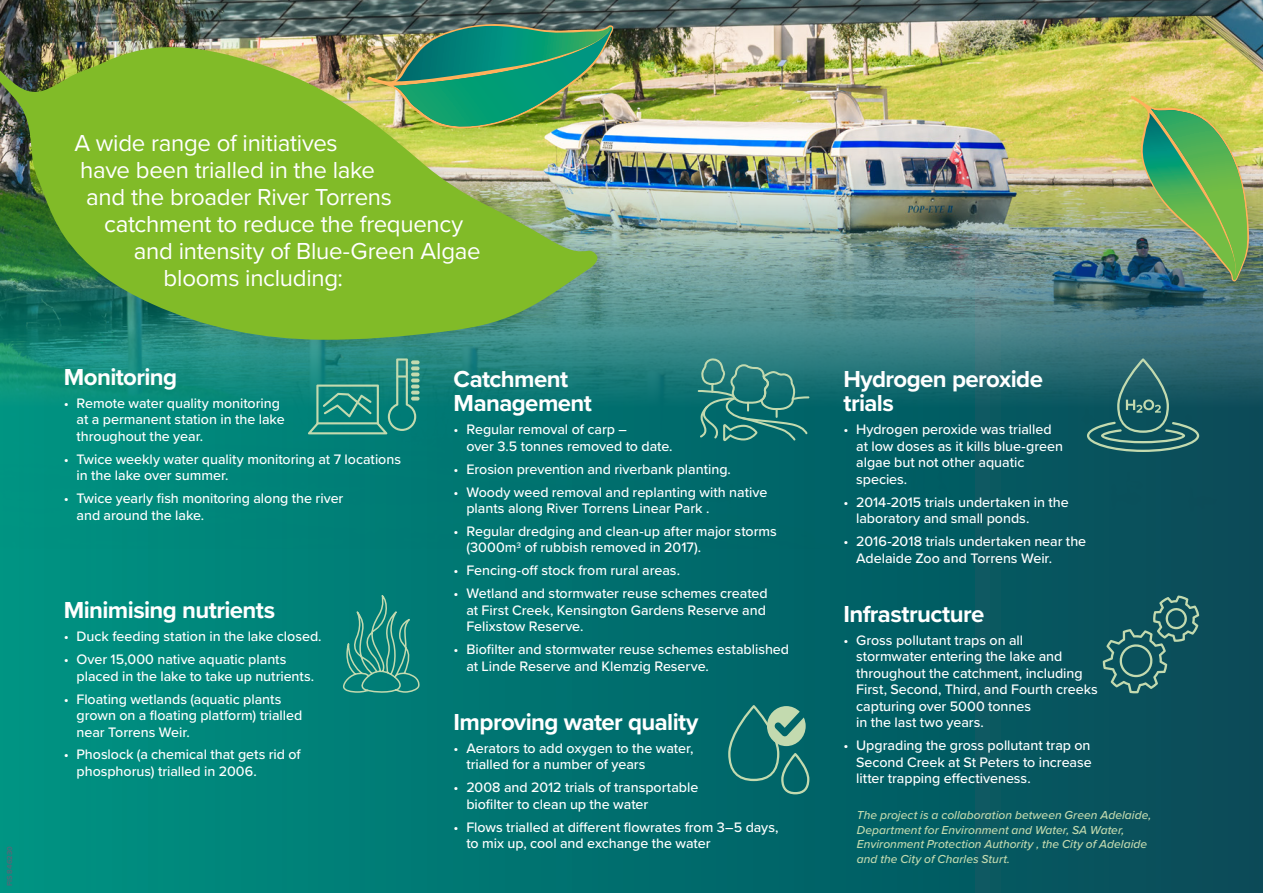
<style>
.page{position:relative;width:1263px;height:893px;background:#fff}
.page>*{position:absolute;margin:0;border:0;box-sizing:border-box;transform-origin:0 0}
.t1{font:24px "Proxima Nova";letter-spacing:-.015em;color:#fff}
.t2{font:700 24px/24px "Proxima Nova";letter-spacing:-.025em;color:#fff}
.t3{font:500 14.25px/16.5px "Proxima Nova";letter-spacing:-.005em;color:#fff}
.t4{font:italic 500 12px/14.4px "Proxima Nova";letter-spacing:.005em;color:#c3daaf}
.t5{font:700 7.5px "Proxima Nova";letter-spacing:.005em;color:#4e6b79}
.s1{font-weight:400}
</style>
<div class="page">
<div style="left:0;top:0;width:1263px;height:893px;background:linear-gradient(to right,#009383,#074958)"></div>
<img style="left:0;top:0;width:1263px;height:548px">
<div style="left:0;top:36px;width:614px;height:321px;background:#231f20;opacity:.1"></div>
<img style="left:0;top:46px;width:599px;height:294px">
<div style="left:358px;top:13px;width:272px;height:133px;background:#231f20;opacity:.1"></div>
<img style="left:367px;top:22px;width:247px;height:107px">
<div style="left:1122px;top:87px;width:141px;height:209px;background:#231f20;opacity:.1"></div>
<img style="left:1131px;top:96px;width:120px;height:186px">
<svg style="left:1103px;top:595px;width:96px;height:98px;background:#236367"></svg>
<svg style="left:698px;top:358px;width:111px;height:83px;background:#2a7e7a"></svg>
<svg style="left:308px;top:358px;width:112px;height:76px;background:#2c9083"></svg>
<svg style="left:1087px;top:358px;width:112px;height:94px;background:#2a686c"></svg>
<svg style="left:728px;top:705px;width:81px;height:89px;background:#2a7f78"></svg>
<svg style="left:342px;top:596px;width:79px;height:98px;background:#1e8a7f"></svg>
<p class="t5" style="left:4px;top:886px;width:41px;rotate:-90deg">FIS 846230</p>
<h1 class="t1" style="left:74px;top:125px;width:265px">A wide range of initiatives</h1>
<h1 class="t1" style="left:80px;top:152px;width:296px">have been trialled in the lake</h1>
<h1 class="t1" style="left:86px;top:179px;width:307px">and the broader River Torrens</h1>
<h1 class="t1" style="left:104px;top:206px;width:361px">catchment to reduce the frequency</h1>
<h1 class="t1" style="left:134px;top:233px;width:348px">and intensity of Blue-Green Algae</h1>
<h1 class="t1" style="left:164px;top:260px;width:181px">blooms including:</h1>
<h1 class="t2" style="left:64px;top:364px;width:115px">Monitoring</h1>
<p class="t3" style="left:77px;top:394px;width:210px;text-indent:-13px"><span class="s1">•</span> Remote water quality monitoring at a permanent station in the lake throughout the year.</p>
<p class="t3" style="left:77px;top:450px;width:326px;text-indent:-13px"><span class="s1">•</span> Twice weekly water quality monitoring at 7 locations in the lake over summer.</p>
<p class="t3" style="left:77px;top:489px;width:268px;text-indent:-13px"><span class="s1">•</span> Twice yearly fish monitoring along the river and around the lake.</p>
<h1 class="t2" style="left:64px;top:598px;width:213px">Minimising nutrients</h1>
<p class="t3" style="left:64px;top:628px;width:259px"><span class="s1">•</span> Duck feeding station in the lake closed.</p>
<p class="t3" style="left:77px;top:651px;width:239px;text-indent:-13px"><span class="s1">•</span> Over 15,000 native aquatic plants placed in the lake to take up nutrients.</p>
<p class="t3" style="left:77px;top:690px;width:227px;text-indent:-13px"><span class="s1">•</span> Floating wetlands (aquatic plants grown on a floating platform) trialled near Torrens Weir.</p>
<p class="t3" style="left:77px;top:746px;width:226px;text-indent:-13px"><span class="s1">•</span> Phoslock (a chemical that gets rid of phosphorus) trialled in 2006.</p>
<h1 class="t2" style="left:454px;top:367px;width:140px">Catchment<br>Management</h1>
<p class="t3" style="left:466px;top:421px;width:208px;text-indent:-13px"><span class="s1">•</span> Regular removal of carp –<br>over 3.5 tonnes removed to date.</p>
<p class="t3" style="left:454px;top:460px;width:279px"><span class="s1">•</span> Erosion prevention and riverbank planting.</p>
<p class="t3" style="left:466px;top:483px;width:302px;text-indent:-13px"><span class="s1">•</span> Woody weed removal and replanting with native plants along River Torrens Linear Park .</p>
<p class="t3" style="left:466px;top:522px;width:312px;text-indent:-13px"><span class="s1">•</span> Regular dredging and clean-up after major storms (3000m<sup>3</sup> of rubbish removed in 2017).</p>
<p class="t3" style="left:454px;top:562px;width:228px"><span class="s1">•</span> Fencing-off stock from rural areas.</p>
<p class="t3" style="left:466px;top:585px;width:303px;text-indent:-13px"><span class="s1">•</span> Wetland and stormwater reuse schemes created at First Creek, Kensington Gardens Reserve and<br>Felixstow Reserve.</p>
<p class="t3" style="left:466px;top:640px;width:324px;text-indent:-13px"><span class="s1">•</span> Biofilter and stormwater reuse schemes established at Linde Reserve and Klemzig Reserve.</p>
<h1 class="t2" style="left:454px;top:709px;width:247px">Improving water quality</h1>
<p class="t3" style="left:466px;top:739px;width:229px;text-indent:-13px"><span class="s1">•</span> Aerators to add oxygen to the water, trialled for a number of years</p>
<p class="t3" style="left:466px;top:779px;width:234px;text-indent:-13px"><span class="s1">•</span> 2008 and 2012 trials of transportable biofilter to clean up the water</p>
<p class="t3" style="left:466px;top:818px;width:314px;text-indent:-13px"><span class="s1">•</span> Flows trialled at different flowrates from 3–5 days, to mix up, cool and exchange the water</p>
<h1 class="t2" style="left:843px;top:367px;width:201px">Hydrogen peroxide trials</h1>
<p class="t3" style="left:856px;top:421px;width:208px;text-indent:-13px"><span class="s1">•</span> Hydrogen peroxide was trialled at low doses as it kills blue-green algae but not other aquatic species.</p>
<p class="t3" style="left:856px;top:493px;width:214px;text-indent:-13px"><span class="s1">•</span> 2014-2015 trials undertaken in the laboratory and small ponds.</p>
<p class="t3" style="left:856px;top:532px;width:232px;text-indent:-13px"><span class="s1">•</span> 2016-2018 trials undertaken near the<br>Adelaide Zoo and Torrens Weir.</p>
<h1 class="t2" style="left:843px;top:601px;width:142px">Infrastructure</h1>
<p class="t3" style="left:856px;top:631px;width:243px;text-indent:-13px"><span class="s1">•</span> Gross pollutant traps on all<br>stormwater entering the lake and throughout the catchment, including<br>First, Second, Third, and Fourth creeks capturing over 5000 tonnes<br>in the last two years.</p>
<p class="t3" style="left:856px;top:737px;width:237px;text-align:justify;text-indent:-13px"><span class="s1">•</span> Upgrading the gross pollutant trap on Second Creek at St Peters to increase litter trapping effectiveness.</p>
<p class="t4" style="left:857px;top:808px;width:296px">The project is a collaboration between Green Adelaide, Department for Environment and Water, SA Water, Environment Protection Authority , the City of Adelaide and the City of Charles Sturt.</p>
</div>
